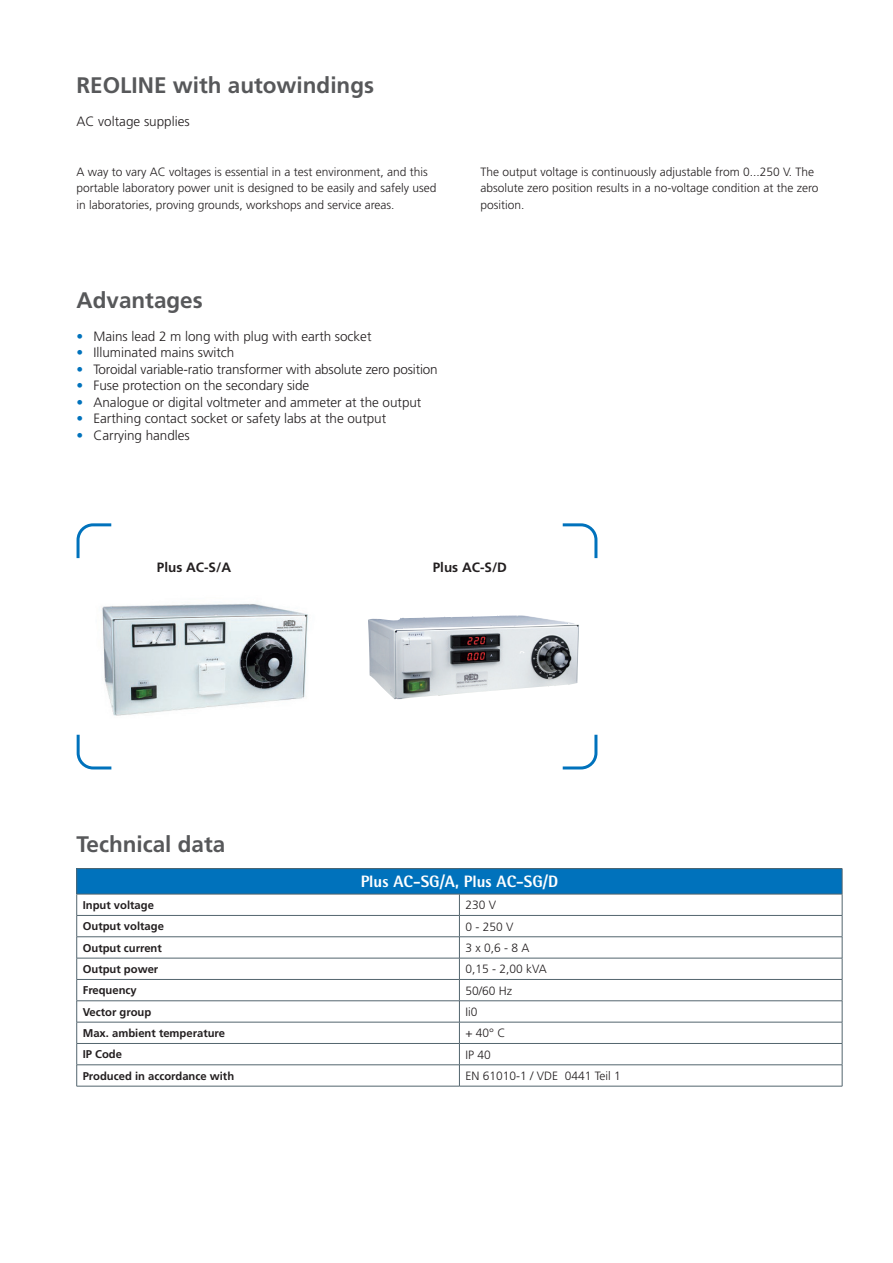
<style>
.page{position:relative;width:893px;height:1263px;background:#fff}
.page>*{position:absolute;margin:0;border:0;box-sizing:border-box;transform-origin:0 0}
.Headline_Unterseiten{font:700 22.5px "Frutiger";color:#57585a}
.t1{font:800 16.5px "Rotis Semi Sans Pro";color:#fff}
.Fließtext_linksbündi{font:300 13.5px "Frutiger";letter-spacing:-.005em;color:#231f20}
.Fließtext_linksbündi-2{font:700 13.5px "Frutiger";color:#231f20}
.Fließtext_Tabelle_li{font:300 12px/16.5px "Frutiger";color:#231f20}
.Fließtext_Tabelle_li-2{font:700 11.25px "Frutiger";color:#231f20}
.s1{color:#0072bc}
</style>
<div class="page">
<svg style="left:76px;top:523px;width:36px;height:36px"></svg>
<svg style="left:562px;top:523px;width:36px;height:36px"></svg>
<svg style="left:562px;top:734px;width:36px;height:36px"></svg>
<svg style="left:76px;top:734px;width:36px;height:36px"></svg>
<img style="left:95px;top:604px;width:213px;height:137px">
<img style="left:368px;top:615px;width:211px;height:84px">
<div style="left:77px;top:868px;width:765px;height:26px;background:#0072bc"></div>
<hr style="left:77px;top:894px;width:382px;height:1px;background:#53656e">
<hr style="left:77px;top:915px;width:382px;height:1px;background:#53656e">
<hr style="left:77px;top:936px;width:382px;height:1px;background:#53656e">
<hr style="left:77px;top:958px;width:382px;height:1px;background:#53656e">
<hr style="left:77px;top:979px;width:382px;height:1px;background:#53656e">
<hr style="left:77px;top:1000px;width:382px;height:1px;background:#53656e">
<hr style="left:77px;top:1022px;width:382px;height:1px;background:#53656e">
<hr style="left:77px;top:1043px;width:382px;height:1px;background:#53656e">
<hr style="left:77px;top:1064px;width:382px;height:1px;background:#53656e">
<svg style="left:459px;top:895px;width:1px;height:191px"></svg>
<hr style="left:77px;top:1086px;width:382px;height:1px;background:#53656e">
<hr style="left:77px;top:868px;width:382px;height:1px;background:#53656e">
<svg style="left:76px;top:869px;width:1px;height:217px"></svg>
<hr style="left:459px;top:868px;width:383px;height:1px;background:#53656e">
<hr style="left:459px;top:894px;width:383px;height:1px;background:#53656e">
<hr style="left:459px;top:915px;width:383px;height:1px;background:#53656e">
<hr style="left:459px;top:936px;width:383px;height:1px;background:#53656e">
<hr style="left:459px;top:958px;width:383px;height:1px;background:#53656e">
<hr style="left:459px;top:979px;width:383px;height:1px;background:#53656e">
<hr style="left:459px;top:1000px;width:383px;height:1px;background:#53656e">
<hr style="left:459px;top:1022px;width:383px;height:1px;background:#53656e">
<hr style="left:459px;top:1043px;width:383px;height:1px;background:#53656e">
<hr style="left:459px;top:1064px;width:383px;height:1px;background:#53656e">
<svg style="left:842px;top:869px;width:1px;height:217px"></svg>
<hr style="left:459px;top:1086px;width:383px;height:1px;background:#53656e">
<p class="Headline_Unterseiten" style="left:77px;top:72px;width:299px">REOLINE with autowindings</p>
<p class="Fließtext_linksbündi" style="left:77px;top:114px;width:115px">AC voltage supplies</p>
<p class="Fließtext_Tabelle_li" style="left:77px;top:163px;width:362px">A way to vary AC voltages is essential in a test environment, and this portable laboratory power unit is designed to be easily and safely used in laboratories, proving grounds, workshops and service areas.</p>
<p class="Fließtext_Tabelle_li" style="left:480px;top:163px;width:340px">The output voltage is continuously adjustable from 0...250 V. The absolute zero position results in a no-voltage condition at the zero position.</p>
<p class="Headline_Unterseiten" style="left:77px;top:286px;width:128px">Advantages</p>
<p class="Fließtext_linksbündi" style="left:77px;top:328px;width:296px"><span class="s1">•</span> Mains lead 2 m long with plug with earth socket</p>
<p class="Fließtext_linksbündi" style="left:77px;top:345px;width:159px"><span class="s1">•</span> Illuminated mains switch</p>
<p class="Fließtext_linksbündi" style="left:77px;top:361px;width:363px"><span class="s1">•</span> Toroidal variable-ratio transformer with absolute zero position</p>
<p class="Fließtext_linksbündi" style="left:77px;top:378px;width:234px"><span class="s1">•</span> Fuse protection on the secondary side</p>
<p class="Fließtext_linksbündi" style="left:77px;top:394px;width:346px"><span class="s1">•</span> Analogue or digital voltmeter and ammeter at the output</p>
<p class="Fließtext_linksbündi" style="left:77px;top:411px;width:311px"><span class="s1">•</span> Earthing contact socket or safety labs at the output</p>
<p class="Fließtext_linksbündi" style="left:77px;top:427px;width:115px"><span class="s1">•</span> Carrying handles</p>
<p class="Fließtext_linksbündi-2" style="left:157px;top:559px;width:76px">Plus AC-S/A</p>
<p class="Fließtext_linksbündi-2" style="left:433px;top:559px;width:76px">Plus AC-S/D</p>
<p class="Headline_Unterseiten" style="left:77px;top:831px;width:150px">Technical data</p>
<p class="t1" style="left:361px;top:871px;width:199px">Plus AC-SG/A, Plus AC-SG/D</p>
<p class="Fließtext_Tabelle_li-2" style="left:83px;top:898px;width:73px">Input voltage</p>
<p class="Fließtext_Tabelle_li" style="left:465px;top:897px;width:32px">230 V</p>
<p class="Fließtext_Tabelle_li-2" style="left:83px;top:920px;width:83px">Output voltage</p>
<p class="Fließtext_Tabelle_li" style="left:465px;top:918px;width:50px">0 - 250 V</p>
<p class="Fließtext_Tabelle_li-2" style="left:83px;top:941px;width:81px">Output current</p>
<p class="Fließtext_Tabelle_li" style="left:465px;top:940px;width:66px">3 x 0,6 - 8 A</p>
<p class="Fließtext_Tabelle_li-2" style="left:83px;top:962px;width:77px">Output power</p>
<p class="Fließtext_Tabelle_li" style="left:465px;top:961px;width:83px">0,15 - 2,00 kVA</p>
<p class="Fließtext_Tabelle_li-2" style="left:83px;top:984px;width:56px">Frequency</p>
<p class="Fließtext_Tabelle_li" style="left:465px;top:982px;width:48px">50/60 Hz</p>
<p class="Fließtext_Tabelle_li-2" style="left:83px;top:1005px;width:70px">Vector group</p>
<p class="Fließtext_Tabelle_li" style="left:465px;top:1004px;width:13px">Ii0</p>
<p class="Fließtext_Tabelle_li-2" style="left:83px;top:1026px;width:144px">Max. ambient temperature</p>
<p class="Fließtext_Tabelle_li" style="left:465px;top:1025px;width:42px">+ 40° C</p>
<p class="Fließtext_Tabelle_li-2" style="left:83px;top:1048px;width:41px">IP Code</p>
<p class="Fließtext_Tabelle_li" style="left:465px;top:1046px;width:27px">IP 40</p>
<p class="Fließtext_Tabelle_li-2" style="left:83px;top:1069px;width:153px">Produced in accordance with</p>
<p class="Fließtext_Tabelle_li" style="left:465px;top:1068px;width:157px">EN 61010-1 / VDE 0441 Teil 1</p>
</div>
